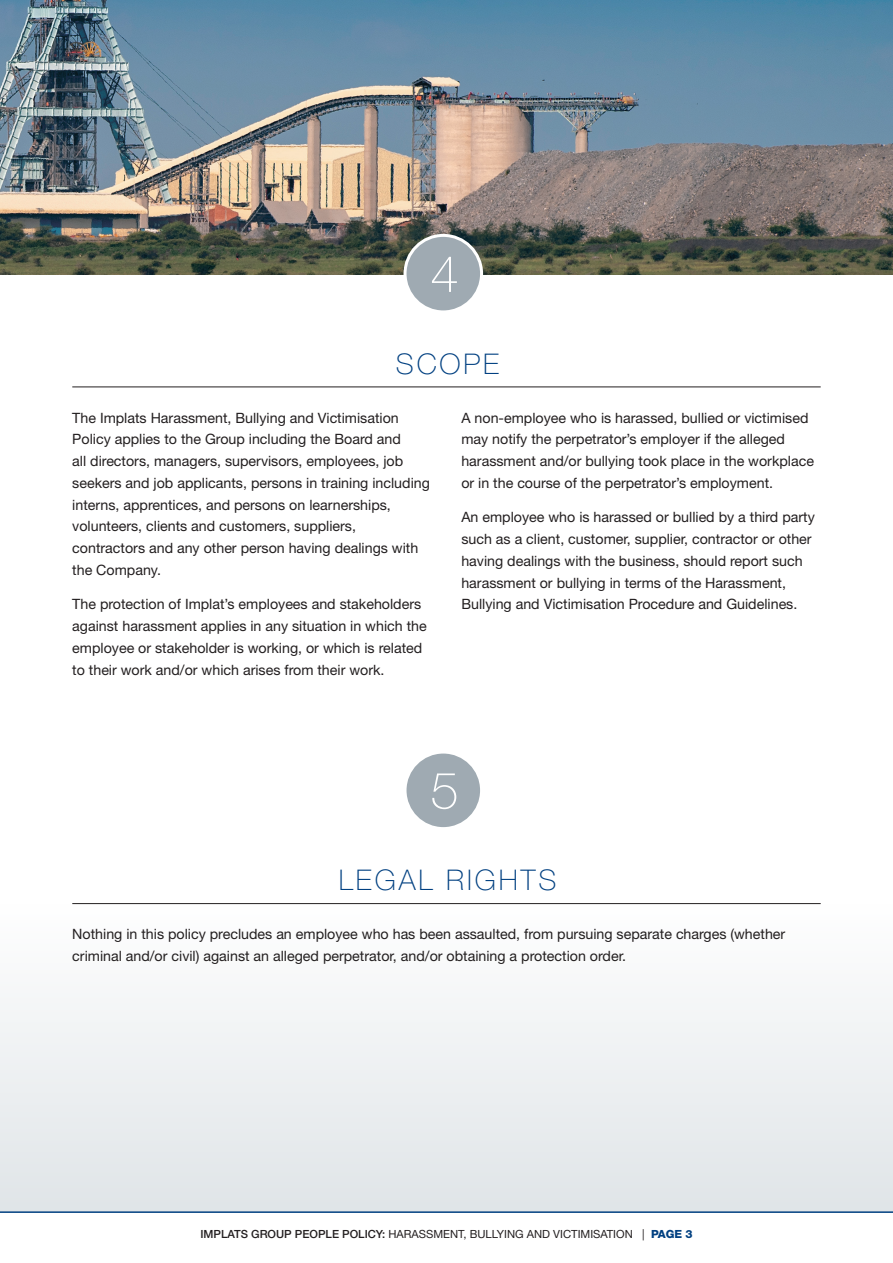
<style>
.page{position:relative;width:893px;height:1263px;background:#fff}
.page>*{position:absolute;margin:0;border:0;box-sizing:border-box;transform-origin:0 0}
.t1{font:100 50.85px "Helvetica Neue LT Std";color:#fff}
.t2{font:100 28.5px "Helvetica Neue LT Std";letter-spacing:.1em;color:#014081}
.t3{font:14.25px/21.8px "Helvetica Neue LT Std";color:#231f20}
.t4{font:11.25px "Helvetica Neue LT Std";color:#231f20}
.s1{font-weight:500}
.s2{font-weight:800;color:#014081}
</style>
<div class="page">
<div style="left:0;top:905px;width:893px;height:307px;background:linear-gradient(to bottom,#fefefe,#e0e5e8)"></div>
<hr style="left:0;top:1211px;width:893px;height:2px;background:#014081">
<img style="left:0;top:0;width:893px;height:274px">
<hr style="left:72px;top:387px;width:749px;height:1px;background:#231f20">
<hr style="left:72px;top:903px;width:749px;height:1px;background:#231f20">
<div style="left:405px;top:235px;width:77px;height:77px;background:#9faab2;border-radius:50%"></div>
<div style="left:403px;top:234px;width:80px;height:79px;border:3px solid #fff;border-radius:50%"></div>
<div style="left:405px;top:752px;width:77px;height:77px;background:#9faab2;border-radius:50%"></div>
<div style="left:403px;top:750px;width:80px;height:80px;border:3px solid #fff;border-radius:50%"></div>
<h1 class="t1" style="left:430px;top:245px;width:30px">4</h1>
<h2 class="t2" style="left:396px;top:347px;width:105px">SCOPE</h2>
<p class="t3" style="left:72px;top:406px;width:359px">The Implats Harassment, Bullying and Victimisation Policy applies to the Group including the Board and<br>all directors, managers, supervisors, employees, job seekers and job applicants, persons in training including interns, apprentices, and persons on learnerships, volunteers, clients and customers, suppliers, contractors and any other person having dealings with the Company.</p>
<p class="t3" style="left:72px;top:593px;width:356px">The protection of Implat’s employees and stakeholders against harassment applies in any situation in which the employee or stakeholder is working, or which is related to their work and/or which arises from their work.</p>
<p class="t3" style="left:461px;top:406px;width:354px">A non-employee who is harassed, bullied or victimised may notify the perpetrator’s employer if the alleged harassment and/or bullying took place in the workplace or in the course of the perpetrator’s employment.</p>
<p class="t3" style="left:461px;top:506px;width:355px">An employee who is harassed or bullied by a third party such as a client, customer, supplier, contractor or other having dealings with the business, should report such harassment or bullying in terms of the Harassment, Bullying and Victimisation Procedure and Guidelines.</p>
<h1 class="t1" style="left:430px;top:761px;width:30px">5</h1>
<h2 class="t2" style="left:339px;top:864px;width:219px">LEGAL RIGHTS</h2>
<p class="t3" style="left:72px;top:923px;width:715px">Nothing in this policy precludes an employee who has been assaulted, from pursuing separate charges (whether criminal and/or civil) against an alleged perpetrator, and/or obtaining a protection order.</p>
<p class="t4" style="left:200px;top:1228px;width:493px"><span class="s1">IMPLATS GROUP PEOPLE POLICY:</span> HARASSMENT, BULLYING AND VICTIMISATION | <span class="s2">PAGE 3</span></p>
</div>
